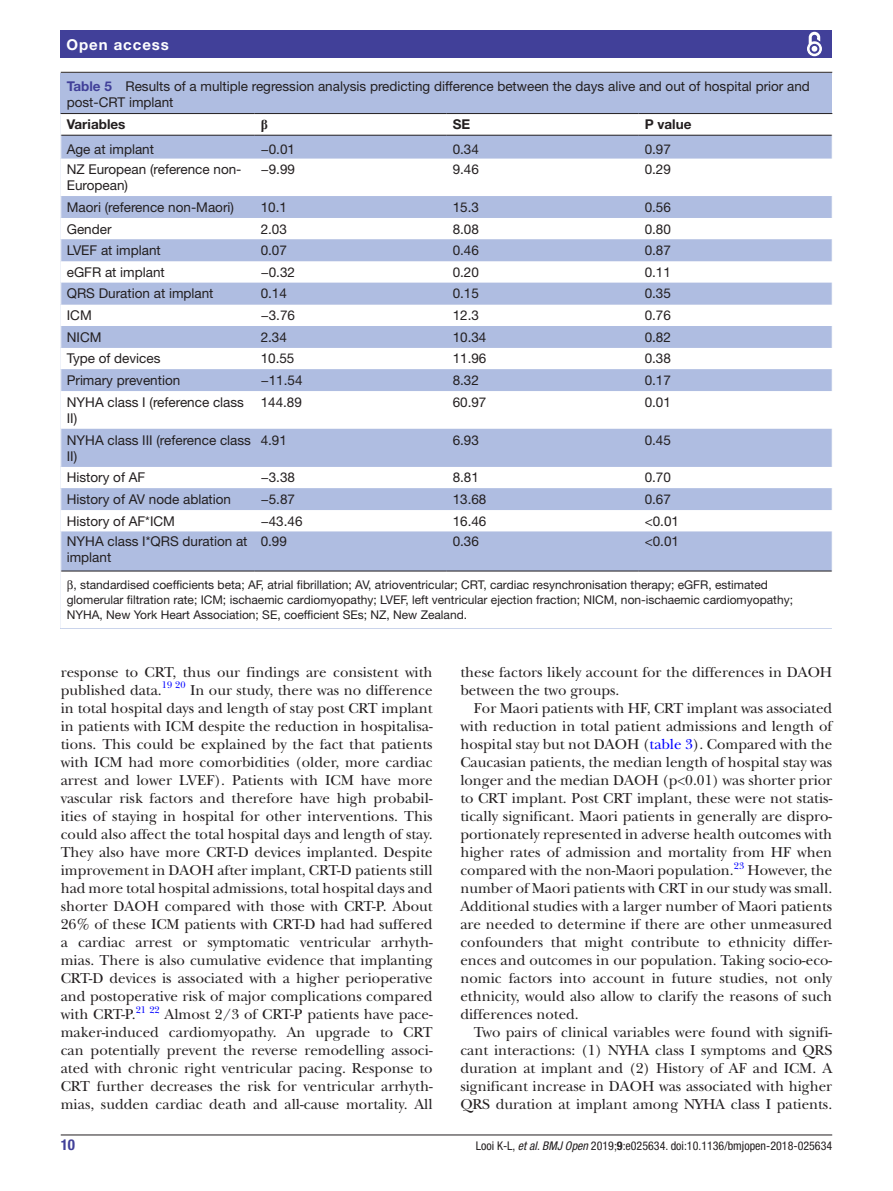
<style>
.page{position:relative;width:893px;height:1191px;background:#fff}
.page>*{position:absolute;margin:0;border:0;box-sizing:border-box;transform-origin:0 0}
.t1{font:15px/18px "New Baskerville";color:#231f20;text-align:justify}
.t2{font:700 15px "Helvetica Neue LT Std";letter-spacing:.065em;color:#fff}
.t3{font:700 condensed 15px "Helvetica Neue LT Std";color:#414099}
.t4{font:13.5px/16.2px "Helvetica Neue LT Std";color:#231f20}
.t5{font:700 13.5px "Helvetica Neue LT Std";color:#231f20}
.t6{font:700 13.5px "Times New Roman";color:#231f20}
.t7{font:12px/15px "Helvetica Neue LT Std";color:#231f20}
.t8{font:condensed 12px "Helvetica Neue LT Std";color:#231f20}
.t9{font:9.9px "New Baskerville";color:#00f}
.s1{font-weight:700;color:#414099}
.s2{color:#00f}
.s3{font-style:italic}
.s4{font-weight:700}
</style>
<div class="page">
<hr style="left:61px;top:1134px;width:771px;height:1px;background:#231f20">
<div style="left:61px;top:31px;width:771px;height:27px;background:#414099"></div>
<svg style="left:807px;top:31px;width:15px;height:26px"></svg>
<div style="left:61px;top:73px;width:771px;height:555px;background:#afbde1"></div>
<hr style="left:61px;top:72px;width:771px;height:1px;background:#231f20">
<div style="left:61px;top:114px;width:771px;height:514px;background:#fff"></div>
<svg style="left:61px;top:136px;width:771px;height:434px"></svg>
<hr style="left:61px;top:113px;width:194px;height:1px;background:#231f20">
<hr style="left:61px;top:135px;width:194px;height:1px;background:#231f20">
<hr style="left:255px;top:113px;width:192px;height:1px;background:#231f20">
<hr style="left:255px;top:135px;width:192px;height:1px;background:#231f20">
<hr style="left:447px;top:113px;width:192px;height:1px;background:#231f20">
<hr style="left:447px;top:135px;width:192px;height:1px;background:#231f20">
<hr style="left:639px;top:113px;width:193px;height:1px;background:#231f20">
<hr style="left:639px;top:135px;width:193px;height:1px;background:#231f20">
<hr style="left:255px;top:570px;width:192px;height:1px;background:#231f20">
<hr style="left:447px;top:570px;width:192px;height:1px;background:#231f20">
<hr style="left:639px;top:570px;width:193px;height:1px;background:#231f20">
<hr style="left:61px;top:570px;width:194px;height:1px;background:#231f20">
<svg style="left:60px;top:114px;width:1px;height:44px"></svg>
<svg style="left:60px;top:196px;width:1px;height:195px"></svg>
<svg style="left:60px;top:467px;width:1px;height:64px"></svg>
<hr style="left:67px;top:618px;width:765px;height:2px;background:#fff">
<svg style="left:67px;top:580px;width:6px;height:12px"></svg>
<p class="t2" style="left:66px;top:35px;width:104px">Open access</p>
<p class="t4" style="left:67px;top:77px;width:745px"><span class="s1">Table 5</span> Results of a multiple regression analysis predicting difference between the days alive and out of hospital prior and post-CRT implant</p>
<p class="t5" style="left:67px;top:116px;width:60px">Variables</p>
<p class="t6" style="left:261px;top:115px;width:9px">β</p>
<p class="t5" style="left:453px;top:116px;width:19px">SE</p>
<p class="t5" style="left:645px;top:116px;width:48px">P value</p>
<p class="t4" style="left:67px;top:141px;width:89px">Age at implant</p>
<p class="t4" style="left:261px;top:141px;width:36px">−0.01</p>
<p class="t4" style="left:453px;top:141px;width:28px">0.34</p>
<p class="t4" style="left:645px;top:141px;width:28px">0.97</p>
<p class="t4" style="left:67px;top:161px;width:176px">NZ European (reference non-<br>European)</p>
<p class="t4" style="left:261px;top:161px;width:36px">−9.99</p>
<p class="t4" style="left:453px;top:161px;width:28px">9.46</p>
<p class="t4" style="left:645px;top:161px;width:28px">0.29</p>
<p class="t4" style="left:67px;top:199px;width:169px">Maori (reference non-Maori)</p>
<p class="t4" style="left:261px;top:199px;width:28px">10.1</p>
<p class="t4" style="left:453px;top:199px;width:28px">15.3</p>
<p class="t4" style="left:645px;top:199px;width:28px">0.56</p>
<p class="t4" style="left:67px;top:220px;width:46px">Gender</p>
<p class="t4" style="left:261px;top:220px;width:28px">2.03</p>
<p class="t4" style="left:453px;top:220px;width:28px">8.08</p>
<p class="t4" style="left:645px;top:220px;width:28px">0.80</p>
<p class="t4" style="left:67px;top:242px;width:96px">LVEF at implant</p>
<p class="t4" style="left:261px;top:242px;width:28px">0.07</p>
<p class="t4" style="left:453px;top:242px;width:28px">0.46</p>
<p class="t4" style="left:645px;top:242px;width:28px">0.87</p>
<p class="t4" style="left:67px;top:264px;width:100px">eGFR at implant</p>
<p class="t4" style="left:261px;top:264px;width:36px">−0.32</p>
<p class="t4" style="left:453px;top:264px;width:28px">0.20</p>
<p class="t4" style="left:645px;top:264px;width:28px">0.11</p>
<p class="t4" style="left:67px;top:285px;width:148px">QRS Duration at implant</p>
<p class="t4" style="left:261px;top:285px;width:28px">0.14</p>
<p class="t4" style="left:453px;top:285px;width:28px">0.15</p>
<p class="t4" style="left:645px;top:285px;width:28px">0.35</p>
<p class="t4" style="left:67px;top:307px;width:27px">ICM</p>
<p class="t4" style="left:261px;top:307px;width:36px">−3.76</p>
<p class="t4" style="left:453px;top:307px;width:28px">12.3</p>
<p class="t4" style="left:645px;top:307px;width:28px">0.76</p>
<p class="t4" style="left:67px;top:329px;width:36px">NICM</p>
<p class="t4" style="left:261px;top:329px;width:28px">2.34</p>
<p class="t4" style="left:453px;top:329px;width:35px">10.34</p>
<p class="t4" style="left:645px;top:329px;width:28px">0.82</p>
<p class="t4" style="left:67px;top:350px;width:95px">Type of devices</p>
<p class="t4" style="left:261px;top:350px;width:35px">10.55</p>
<p class="t4" style="left:453px;top:350px;width:35px">11.96</p>
<p class="t4" style="left:645px;top:350px;width:28px">0.38</p>
<p class="t4" style="left:67px;top:372px;width:115px">Primary prevention</p>
<p class="t4" style="left:261px;top:372px;width:43px">−11.54</p>
<p class="t4" style="left:453px;top:372px;width:28px">8.32</p>
<p class="t4" style="left:645px;top:372px;width:28px">0.17</p>
<p class="t4" style="left:67px;top:393px;width:179px">NYHA class I (reference class<br>II)</p>
<p class="t4" style="left:261px;top:393px;width:43px">144.89</p>
<p class="t4" style="left:453px;top:393px;width:35px">60.97</p>
<p class="t4" style="left:645px;top:393px;width:28px">0.01</p>
<p class="t4" style="left:67px;top:431px;width:186px">NYHA class III (reference class<br>II)</p>
<p class="t4" style="left:261px;top:431px;width:28px">4.91</p>
<p class="t4" style="left:453px;top:431px;width:28px">6.93</p>
<p class="t4" style="left:645px;top:431px;width:28px">0.45</p>
<p class="t4" style="left:67px;top:469px;width:80px">History of AF</p>
<p class="t4" style="left:261px;top:469px;width:36px">−3.38</p>
<p class="t4" style="left:453px;top:469px;width:28px">8.81</p>
<p class="t4" style="left:645px;top:469px;width:28px">0.70</p>
<p class="t4" style="left:67px;top:491px;width:166px">History of AV node ablation</p>
<p class="t4" style="left:261px;top:491px;width:36px">−5.87</p>
<p class="t4" style="left:453px;top:491px;width:35px">13.68</p>
<p class="t4" style="left:645px;top:491px;width:28px">0.67</p>
<p class="t4" style="left:67px;top:512px;width:110px">History of AF*ICM</p>
<p class="t4" style="left:261px;top:512px;width:43px">−43.46</p>
<p class="t4" style="left:453px;top:512px;width:35px">16.46</p>
<p class="t4" style="left:645px;top:512px;width:36px">&lt;0.01</p>
<p class="t4" style="left:67px;top:533px;width:182px">NYHA class I*QRS duration at implant</p>
<p class="t4" style="left:261px;top:533px;width:28px">0.99</p>
<p class="t4" style="left:453px;top:533px;width:28px">0.36</p>
<p class="t4" style="left:645px;top:533px;width:36px">&lt;0.01</p>
<p class="t7" style="left:67px;top:577px;width:728px;text-indent:7px">, standardised coefficients beta; AF, atrial fibrillation; AV, atrioventricular; CRT, cardiac resynchronisation therapy; eGFR, estimated glomerular filtration rate; ICM; ischaemic cardiomyopathy; LVEF, left ventricular ejection fraction; NICM, non-ischaemic cardiomyopathy;<br>NYHA, New York Heart Association; SE, coefficient SEs; NZ, New Zealand.</p>
<p class="t1" style="left:61px;top:663px;width:373px">response to CRT, thus our findings are consistent with published data.</p>
<p class="t9" style="left:162px;top:679px;width:25px">19 20</p>
<p class="t1" style="left:61px;top:681px;width:373px;text-indent:129px">In our study, there was no difference in total hospital days and length of stay post CRT implant in patients with ICM despite the reduction in hospitalisa&shy;tions. This could be explained by the fact that patients with ICM had more comorbidities (older, more cardiac arrest and lower LVEF). Patients with ICM have more vascular risk factors and therefore have high probabil&shy;ities of staying in hospital for other interventions. This could also affect the total hospital days and length of stay.<br>They also have more CRT-D devices implanted. Despite improvement in DAOH after implant, CRT-D patients still had more total hospital admissions, total hospital days and shorter DAOH compared with those with CRT-P. About 26% of these ICM patients with CRT-D had had suffered a cardiac arrest or symptomatic ventricular arrhyth&shy;mias. There is also cumulative evidence that implanting CRT-D devices is associated with a higher perioperative and postoperative risk of major complications compared with CRT-P.</p>
<p class="t9" style="left:136px;top:1003px;width:25px">21 22</p>
<p class="t1" style="left:61px;top:1005px;width:373px;text-indent:104px">Almost 2/3 of CRT-P patients have pace&shy;maker-induced cardiomyopathy. An upgrade to CRT can potentially prevent the reverse remodelling associ&shy;ated with chronic right ventricular pacing. Response to CRT further decreases the risk for ventricular arrhyth&shy;mias, sudden cardiac death and all-cause mortality. All</p>
<p class="t1" style="left:460px;top:663px;width:373px">these factors likely account for the differences in DAOH between the two groups.</p>
<p class="t1" style="left:460px;top:699px;width:373px;text-indent:14px">For Maori patients with HF, CRT implant was associated with reduction in total patient admissions and length of hospital stay but not DAOH (<span class="s2">table 3</span>). Compared with the Caucasian patients, the median length of hospital stay was longer and the median DAOH (p&lt;0.01) was shorter prior to CRT implant. Post CRT implant, these were not statis&shy;tically significant. Maori patients in generally are dispro&shy;portionately represented in adverse health outcomes with higher rates of admission and mortality from HF when compared with the non-Maori population.</p>
<p class="t9" style="left:734px;top:859px;width:12px">23</p>
<p class="t1" style="left:460px;top:861px;width:373px;text-indent:287px">However, the number of Maori patients with CRT in our study was small.<br>Additional studies with a larger number of Maori patients are needed to determine if there are other unmeasured confounders that might contribute to ethnicity differ&shy;ences and outcomes in our population. Taking socio-eco&shy;nomic factors into account in future studies, not only ethnicity, would also allow to clarify the reasons of such differences noted.</p>
<p class="t1" style="left:460px;top:1023px;width:373px;text-indent:14px">Two pairs of clinical variables were found with signifi&shy;cant interactions: (1) NYHA class I symptoms and QRS duration at implant and (2) History of AF and ICM. A significant increase in DAOH was associated with higher QRS duration at implant among NYHA class I patients.</p>
<p class="t3" style="left:61px;top:1135px;width:16px">10</p>
<p class="t8" style="left:476px;top:1138px;width:358px">Looi K-L, <span class="s3">et al</span>. <span class="s3">BMJ Open</span> 2019;<span class="s4">9</span>:e025634. doi:10.1136/bmjopen-2018-025634</p>
</div>
